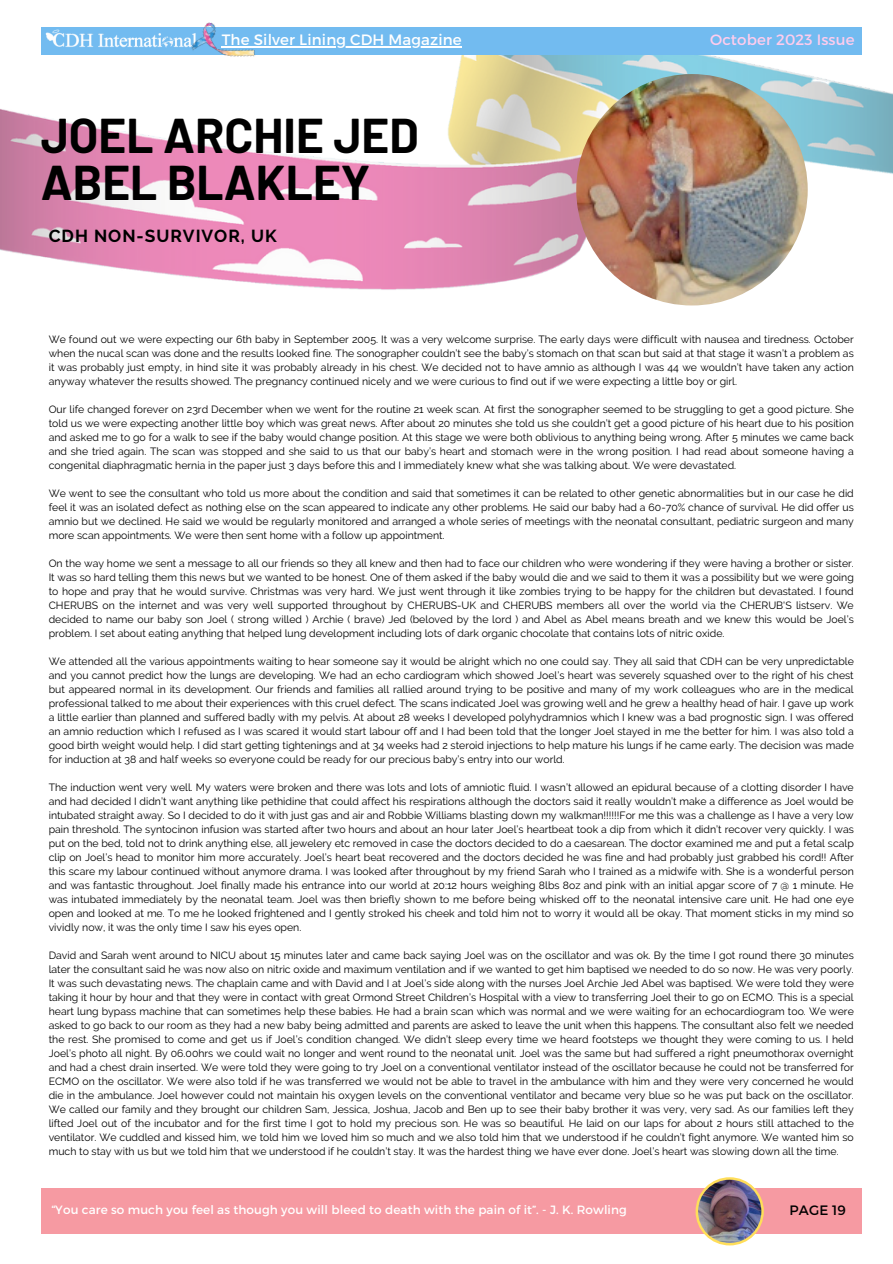
<style>
.page{position:relative;width:893px;height:1264px;background:#fff}
.page>*{position:absolute;margin:0;border:0;box-sizing:border-box;transform-origin:0 0}
.t1{font:700 47.7px/47.2px "Barlow";color:#000}
.t2{font:700 17.4px "Raleway";letter-spacing:.055em;color:#000}
.t3{font:15px "Montserrat";letter-spacing:.01em;color:#fff}
.t4{font:15px "Montserrat";letter-spacing:.01em;color:#ffcced}
.t5{font:13.65px "Montserrat";letter-spacing:.01em;color:#000}
.t6{font:12px "Montserrat";letter-spacing:.01em;color:#fff}
.t7{font:10.5px/14px "Raleway";color:#000;text-align:justify}
</style>
<div class="page">
<img style="left:0;top:35px;width:892px;height:270px">
<img style="left:576px;top:74px;width:231px;height:231px;border-radius:50%">
<div style="left:41px;top:1188px;width:820px;height:45px;background:#f69aa2"></div>
<div style="left:41px;top:28px;width:820px;height:27px;background:#72bbf0"></div>
<img style="left:46px;top:29px;width:145px;height:19px">
<img style="left:191px;top:22px;width:70px;height:47px">
<hr style="left:222px;top:46px;width:240px;height:1px;background:#fff">
<svg style="left:695px;top:1177px;width:68px;height:68px"></svg>
<img style="left:698px;top:1179px;width:63px;height:63px;border-radius:50%">
<p class="t3" style="left:222px;top:30px;width:241px">The Silver Lining CDH Magazine</p>
<p class="t4" style="left:710px;top:30px;width:146px">October 2023 Issue</p>
<p class="t1" style="left:41px;top:110px;width:379px">JOEL ARCHIE JED<br>ABEL BLAKLEY</p>
<p class="t2" style="left:49px;top:226px;width:229px">CDH NON-SURVIVOR, UK</p>
<p class="t7" style="left:49px;top:332px;width:806px">We found out we were expecting our 6th baby in September 2005. It was a very welcome surprise. The early days were difficult with nausea and tiredness. October when the nucal scan was done and the results looked fine. The sonographer couldn’t see the baby’s stomach on that scan but said at that stage it wasn’t a problem as it was probably just empty, in hind site it was probably already in his chest. We decided not to have amnio as although I was 44 we wouldn’t have taken any action anyway whatever the results showed. The pregnancy continued nicely and we were curious to find out if we were expecting a little boy or girl.</p>
<p class="t7" style="left:49px;top:402px;width:806px">Our life changed forever on 23rd December when we went for the routine 21 week scan. At first the sonographer seemed to be struggling to get a good picture. She told us we were expecting another little boy which was great news. After about 20 minutes she told us she couldn’t get a good picture of his heart due to his position and asked me to go for a walk to see if the baby would change position. At this stage we were both oblivious to anything being wrong. After 5 minutes we came back and she tried again. The scan was stopped and she said to us that our baby’s heart and stomach were in the wrong position. I had read about someone having a congenital diaphragmatic hernia in the paper just 3 days before this and I immediately knew what she was talking about. We were devastated.</p>
<p class="t7" style="left:49px;top:486px;width:806px">We went to see the consultant who told us more about the condition and said that sometimes it can be related to other genetic abnormalities but in our case he did feel it was an isolated defect as nothing else on the scan appeared to indicate any other problems. He said our baby had a 60-70% chance of survival. He did offer us amnio but we declined. He said we would be regularly monitored and arranged a whole series of meetings with the neonatal consultant, pediatric surgeon and many more scan appointments. We were then sent home with a follow up appointment.</p>
<p class="t7" style="left:49px;top:556px;width:806px">On the way home we sent a message to all our friends so they all knew and then had to face our children who were wondering if they were having a brother or sister.<br>It was so hard telling them this news but we wanted to be honest. One of them asked if the baby would die and we said to them it was a possibility but we were going to hope and pray that he would survive. Christmas was very hard. We just went through it like zombies trying to be happy for the children but devastated. I found CHERUBS on the internet and was very well supported throughout by CHERUBS-UK and CHERUBS members all over the world via the CHERUB'S listserv. We decided to name our baby son Joel ( strong willed ) Archie ( brave) Jed (beloved by the lord ) and Abel as Abel means breath and we knew this would be Joel’s problem. I set about eating anything that helped lung development including lots of dark organic chocolate that contains lots of nitric oxide.</p>
<p class="t7" style="left:49px;top:654px;width:806px">We attended all the various appointments waiting to hear someone say it would be alright which no one could say. They all said that CDH can be very unpredictable and you cannot predict how the lungs are developing. We had an echo cardiogram which showed Joel’s heart was severely squashed over to the right of his chest but appeared normal in its development. Our friends and families all rallied around trying to be positive and many of my work colleagues who are in the medical professional talked to me about their experiences with this cruel defect. The scans indicated Joel was growing well and he grew a healthy head of hair. I gave up work a little earlier than planned and suffered badly with my pelvis. At about 28 weeks I developed polyhydramnios which I knew was a bad prognostic sign. I was offered an amnio reduction which I refused as I was scared it would start labour off and I had been told that the longer Joel stayed in me the better for him. I was also told a good birth weight would help. I did start getting tightenings and at 34 weeks had 2 steroid injections to help mature his lungs if he came early. The decision was made for induction at 38 and half weeks so everyone could be ready for our precious baby’s entry into our world.</p>
<p class="t7" style="left:49px;top:780px;width:806px">The induction went very well. My waters were broken and there was lots and lots of amniotic fluid. I wasn’t allowed an epidural because of a clotting disorder I have and had decided I didn’t want anything like pethidine that could affect his respirations although the doctors said it really wouldn’t make a difference as Joel would be intubated straight away. So I decided to do it with just gas and air and Robbie Williams blasting down my walkman!!!!!!For me this was a challenge as I have a very low pain threshold. The syntocinon infusion was started after two hours and about an hour later Joel’s heartbeat took a dip from which it didn’t recover very quickly. I was put on the bed, told not to drink anything else, all jewelery etc removed in case the doctors decided to do a caesarean. The doctor examined me and put a fetal scalp clip on Joel’s head to monitor him more accurately. Joel’s heart beat recovered and the doctors decided he was fine and had probably just grabbed his cord!! After this scare my labour continued without anymore drama. I was looked after throughout by my friend Sarah who I trained as a midwife with. She is a wonderful person and was fantastic throughout. Joel finally made his entrance into our world at 20:12 hours weighing 8lbs 8oz and pink with an initial apgar score of 7 @ 1 minute. He was intubated immediately by the neonatal team. Joel was then briefly shown to me before being whisked off to the neonatal intensive care unit. He had one eye open and looked at me. To me he looked frightened and I gently stroked his cheek and told him not to worry it would all be okay. That moment sticks in my mind so vividly now, it was the only time I saw his eyes open.</p>
<p class="t7" style="left:49px;top:948px;width:806px">David and Sarah went around to NICU about 15 minutes later and came back saying Joel was on the oscillator and was ok. By the time I got round there 30 minutes later the consultant said he was now also on nitric oxide and maximum ventilation and if we wanted to get him baptised we needed to do so now. He was very poorly.<br>It was such devastating news. The chaplain came and with David and I at Joel’s side along with the nurses Joel Archie Jed Abel was baptised. We were told they were taking it hour by hour and that they were in contact with great Ormond Street Children’s Hospital with a view to transferring Joel their to go on ECMO. This is a special heart lung bypass machine that can sometimes help these babies. He had a brain scan which was normal and we were waiting for an echocardiogram too. We were asked to go back to our room as they had a new baby being admitted and parents are asked to leave the unit when this happens. The consultant also felt we needed the rest. She promised to come and get us if Joel’s condition changed. We didn’t sleep every time we heard footsteps we thought they were coming to us. I held Joel’s photo all night. By 06.00hrs we could wait no longer and went round to the neonatal unit. Joel was the same but had suffered a right pneumothorax overnight and had a chest drain inserted. We were told they were going to try Joel on a conventional ventilator instead of the oscillator because he could not be transferred for ECMO on the oscillator. We were also told if he was transferred we would not be able to travel in the ambulance with him and they were very concerned he would die in the ambulance. Joel however could not maintain his oxygen levels on the conventional ventilator and became very blue so he was put back on the oscillator.<br>We called our family and they brought our children Sam, Jessica, Joshua, Jacob and Ben up to see their baby brother it was very, very sad. As our families left they lifted Joel out of the incubator and for the first time I got to hold my precious son. He was so beautiful. He laid on our laps for about 2 hours still attached to the ventilator. We cuddled and kissed him, we told him we loved him so much and we also told him that we understood if he couldn’t fight anymore. We wanted him so much to stay with us but we told him that we understood if he couldn’t stay. It was the hardest thing we have ever done. Joel’s heart was slowing down all the time.</p>
<p class="t6" style="left:52px;top:1201px;width:576px">“You care so much you feel as though you will bleed to death with the pain of it”. - J. K. Rowling</p>
<p class="t5" style="left:789px;top:1201px;width:58px">PAGE 19</p>
</div>
